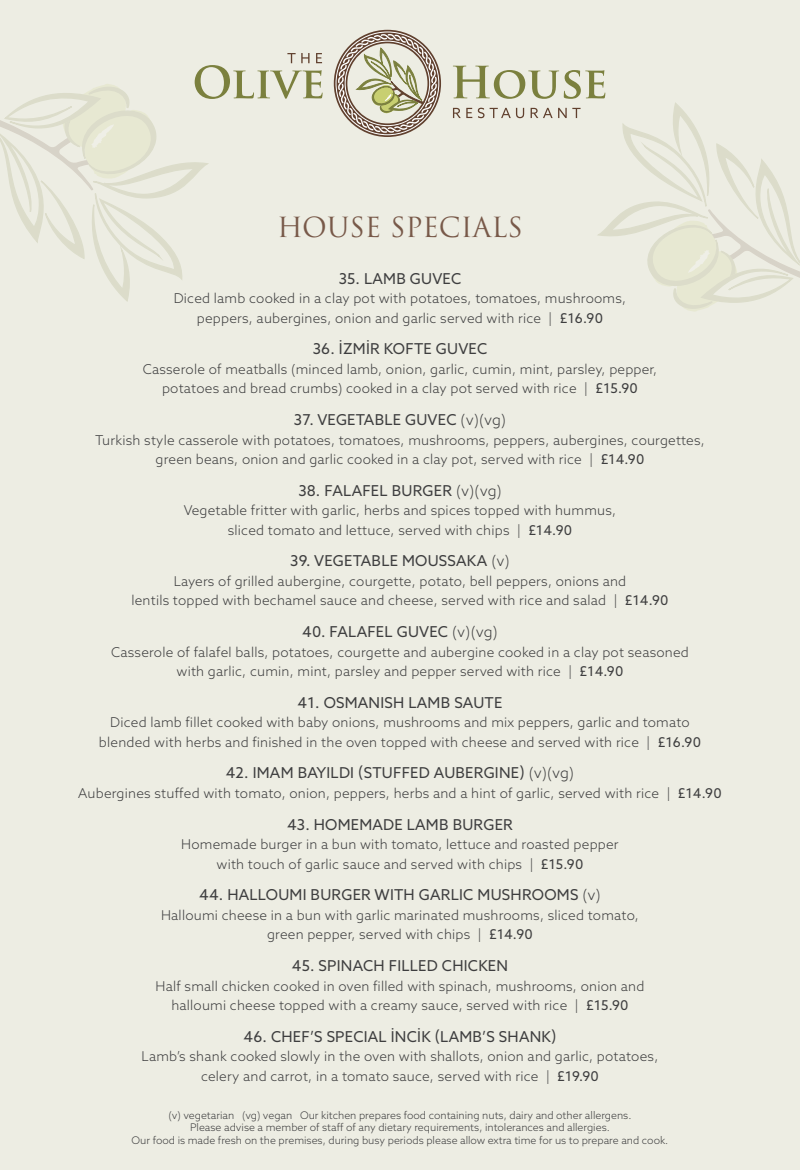
<style>
.page{position:relative;width:800px;height:1170px;background:#fff}
.page>*{position:absolute;margin:0;border:0;box-sizing:border-box;transform-origin:0 0}
.t1{font:27px "Trajan Pro";color:#785949}
.t2{font:15px "Azo Sans";letter-spacing:.015em;color:#3e3e3f}
.t3{font:300 13.5px/19.5px "Azo Sans";letter-spacing:.015em;color:#3e3e3f;text-align:center}
.t4{font:300 10.5px/12.6px "Azo Sans";color:#3e3e3f;text-align:center}
.s1{font-weight:400}
.s2{font-weight:300}
</style>
<div class="page">
<div style="left:0;top:0;width:799px;height:1169px;background:#edede3"></div>
<svg style="left:334px;top:30px;width:107px;height:107px"></svg>
<svg style="left:0;top:53px;width:322px;height:249px"></svg>
<svg style="left:453px;top:66px;width:346px;height:245px"></svg>
<h1 class="t1" style="left:277px;top:210px;width:247px">HOUSE SPECIALS</h1>
<p class="t2" style="left:338px;top:268px;width:124px">35. LAMB GUVEC</p>
<p class="t3" style="left:174px;top:288px;width:454px">Diced lamb cooked in a clay pot with potatoes, tomatoes, mushrooms, peppers, aubergines, onion and garlic served with rice | <span class="s1">£16.90</span></p>
<p class="t2" style="left:312px;top:339px;width:176px">36. İZMİR KOFTE GUVEC</p>
<p class="t3" style="left:143px;top:359px;width:516px">Casserole of meatballs (minced lamb, onion, garlic, cumin, mint, parsley, pepper, potatoes and bread crumbs) cooked in a clay pot served with rice | <span class="s1">£15.90</span></p>
<p class="t2" style="left:294px;top:410px;width:214px">37. VEGETABLE GUVEC <span class="s2">(v)(vg)</span></p>
<p class="t3" style="left:95px;top:430px;width:611px">Turkish style casserole with potatoes, tomatoes, mushrooms, peppers, aubergines, courgettes, green beans, onion and garlic cooked in a clay pot, served with rice | <span class="s1">£14.90</span></p>
<p class="t2" style="left:298px;top:480px;width:205px">38. FALAFEL BURGER <span class="s2">(v)(vg)</span></p>
<p class="t3" style="left:184px;top:500px;width:434px">Vegetable fritter with garlic, herbs and spices topped with hummus, sliced tomato and lettuce, served with chips | <span class="s1">£14.90</span></p>
<p class="t2" style="left:290px;top:551px;width:221px">39. VEGETABLE MOUSSAKA <span class="s2">(v)</span></p>
<p class="t3" style="left:131px;top:571px;width:538px">Layers of grilled aubergine, courgette, potato, bell peppers, onions and<br>lentils topped with bechamel sauce and cheese, served with rice and salad | <span class="s1">£14.90</span></p>
<p class="t2" style="left:302px;top:622px;width:197px">40. FALAFEL GUVEC <span class="s2">(v)(vg)</span></p>
<p class="t3" style="left:111px;top:642px;width:579px">Casserole of falafel balls, potatoes, courgette and aubergine cooked in a clay pot seasoned with garlic, cumin, mint, parsley and pepper served with rice | <span class="s1">£14.90</span></p>
<p class="t2" style="left:297px;top:692px;width:206px">41. OSMANISH LAMB SAUTE</p>
<p class="t3" style="left:99px;top:712px;width:603px">Diced lamb fillet cooked with baby onions, mushrooms and mix peppers, garlic and tomato blended with herbs and finished in the oven topped with cheese and served with rice | <span class="s1">£16.90</span></p>
<p class="t2" style="left:226px;top:763px;width:350px">42. IMAM BAYILDI (STUFFED AUBERGINE) <span class="s2">(v)(vg)</span></p>
<p class="t3" style="left:78px;top:783px;width:644px">Aubergines stuffed with tomato, onion, peppers, herbs and a hint of garlic, served with rice | <span class="s1">£14.90</span></p>
<p class="t2" style="left:287px;top:814px;width:227px">43. HOMEMADE LAMB BURGER</p>
<p class="t3" style="left:181px;top:834px;width:438px">Homemade burger in a bun with tomato, lettuce and roasted pepper with touch of garlic sauce and served with chips | <span class="s1">£15.90</span></p>
<p class="t2" style="left:199px;top:885px;width:403px">44. HALLOUMI BURGER WITH GARLIC MUSHROOMS <span class="s2">(v)</span></p>
<p class="t3" style="left:161px;top:905px;width:479px">Halloumi cheese in a bun with garlic marinated mushrooms, sliced tomato, green pepper, served with chips | <span class="s1">£14.90</span></p>
<p class="t2" style="left:292px;top:955px;width:217px">45. SPINACH FILLED CHICKEN</p>
<p class="t3" style="left:155px;top:975px;width:490px">Half small chicken cooked in oven filled with spinach, mushrooms, onion and halloumi cheese topped with a creamy sauce, served with rice | <span class="s1">£15.90</span></p>
<p class="t2" style="left:243px;top:1026px;width:314px">46. CHEF’S SPECIAL İNCİK (LAMB’S SHANK)</p>
<p class="t3" style="left:142px;top:1046px;width:518px">Lamb’s shank cooked slowly in the oven with shallots, onion and garlic, potatoes, celery and carrot, in a tomato sauce, served with rice | <span class="s1">£19.90</span></p>
<p class="t4" style="left:131px;top:1108px;width:538px">(v) vegetarian (vg) vegan Our kitchen prepares food containing nuts, dairy and other allergens.<br>Please advise a member of staff of any dietary requirements, intolerances and allergies.<br>Our food is made fresh on the premises, during busy periods please allow extra time for us to prepare and cook.</p>
</div>
